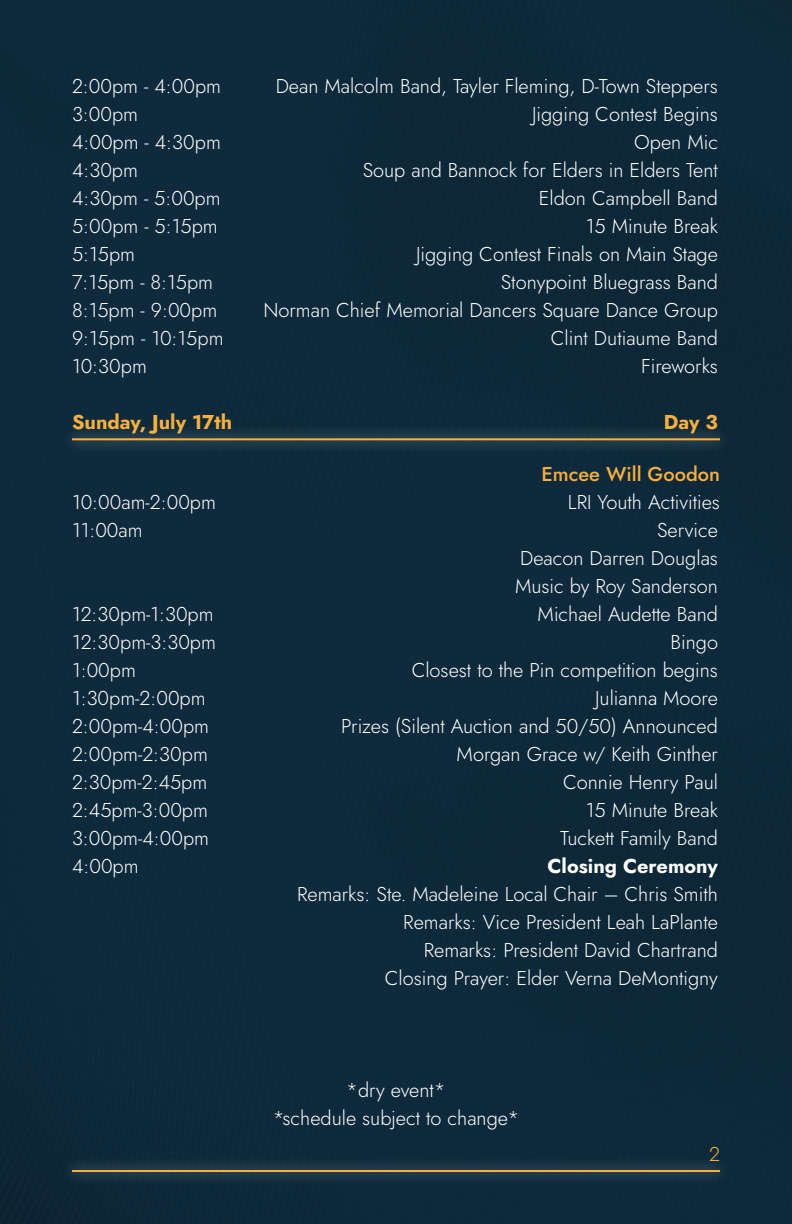
<style>
.page{position:relative;width:792px;height:1224px;background:#0e293b}
.page>*{position:absolute;margin:0;border:0;box-sizing:border-box;transform-origin:0 0}
.t1{font:300 20px "Jost";color:#fff}
.t2{font:700 20px "Jost";color:#fab03b}
.t3{font:500 20px "Jost";color:#fab03b}
.t4{font:700 20px "Jost";color:#fff}
.t5{font:300 20px "Jost";color:#fab03b}
</style>
<div class="page">
<div style="left:60px;top:425px;width:671px;height:28px;background:#193344"></div>
<hr style="left:72px;top:438px;width:648px;height:2px;background:#fab03b">
<div style="left:60px;top:1157px;width:671px;height:28px;background:#183343"></div>
<hr style="left:72px;top:1170px;width:648px;height:2px;background:#fab03b">
<p class="t1" style="left:72px;top:73px;width:151px">2:00pm - 4:00pm</p>
<p class="t1" style="left:276px;top:73px;width:444px">Dean Malcolm Band, Tayler Fleming, D-Town Steppers</p>
<p class="t1" style="left:72px;top:101px;width:68px">3:00pm</p>
<p class="t1" style="left:532px;top:101px;width:187px">Jigging Contest Begins</p>
<p class="t1" style="left:72px;top:129px;width:150px">4:00pm - 4:30pm</p>
<p class="t1" style="left:634px;top:129px;width:85px">Open Mic</p>
<p class="t1" style="left:72px;top:157px;width:68px">4:30pm</p>
<p class="t1" style="left:363px;top:157px;width:357px">Soup and Bannock for Elders in Elders Tent</p>
<p class="t1" style="left:72px;top:185px;width:150px">4:30pm - 5:00pm</p>
<p class="t1" style="left:539px;top:185px;width:181px">Eldon Campbell Band</p>
<p class="t1" style="left:72px;top:213px;width:147px">5:00pm - 5:15pm</p>
<p class="t1" style="left:586px;top:213px;width:134px">15 Minute Break</p>
<p class="t1" style="left:72px;top:241px;width:65px">5:15pm</p>
<p class="t1" style="left:416px;top:241px;width:304px">Jigging Contest Finals on Main Stage</p>
<p class="t1" style="left:72px;top:269px;width:143px">7:15pm - 8:15pm</p>
<p class="t1" style="left:501px;top:269px;width:219px">Stonypoint Bluegrass Band</p>
<p class="t1" style="left:72px;top:297px;width:147px">8:15pm - 9:00pm</p>
<p class="t1" style="left:263px;top:297px;width:456px">Norman Chief Memorial Dancers Square Dance Group</p>
<p class="t1" style="left:72px;top:325px;width:153px">9:15pm - 10:15pm</p>
<p class="t1" style="left:551px;top:325px;width:169px">Clint Dutiaume Band</p>
<p class="t1" style="left:72px;top:353px;width:76px">10:30pm</p>
<p class="t1" style="left:641px;top:353px;width:78px">Fireworks</p>
<p class="t2" style="left:72px;top:409px;width:162px">Sunday, July 17th</p>
<p class="t2" style="left:664px;top:409px;width:56px">Day 3</p>
<p class="t3" style="left:542px;top:461px;width:180px">Emcee Will Goodon</p>
<p class="t1" style="left:72px;top:489px;width:145px">10:00am-2:00pm</p>
<p class="t1" style="left:568px;top:489px;width:154px">LRI Youth Activities</p>
<p class="t1" style="left:72px;top:517px;width:72px">11:00am</p>
<p class="t1" style="left:657px;top:517px;width:62px">Service</p>
<p class="t1" style="left:520px;top:545px;width:199px">Deacon Darren Douglas</p>
<p class="t1" style="left:515px;top:573px;width:204px">Music by Roy Sanderson</p>
<p class="t1" style="left:72px;top:601px;width:143px">12:30pm-1:30pm</p>
<p class="t1" style="left:538px;top:601px;width:182px">Michael Audette Band</p>
<p class="t1" style="left:72px;top:629px;width:145px">12:30pm-3:30pm</p>
<p class="t1" style="left:670px;top:629px;width:49px">Bingo</p>
<p class="t1" style="left:72px;top:657px;width:65px">1:00pm</p>
<p class="t1" style="left:412px;top:657px;width:308px">Closest to the Pin competition begins</p>
<p class="t1" style="left:72px;top:685px;width:135px">1:30pm-2:00pm</p>
<p class="t1" style="left:595px;top:685px;width:124px">Julianna Moore</p>
<p class="t1" style="left:72px;top:713px;width:139px">2:00pm-4:00pm</p>
<p class="t1" style="left:341px;top:713px;width:378px">Prizes (Silent Auction and 50/50) Announced</p>
<p class="t1" style="left:72px;top:741px;width:137px">2:00pm-2:30pm</p>
<p class="t1" style="left:457px;top:741px;width:263px">Morgan Grace w/ Keith Ginther</p>
<p class="t1" style="left:72px;top:769px;width:137px">2:30pm-2:45pm</p>
<p class="t1" style="left:563px;top:769px;width:156px">Connie Henry Paul</p>
<p class="t1" style="left:72px;top:797px;width:138px">2:45pm-3:00pm</p>
<p class="t1" style="left:586px;top:797px;width:134px">15 Minute Break</p>
<p class="t1" style="left:72px;top:825px;width:139px">3:00pm-4:00pm</p>
<p class="t1" style="left:560px;top:825px;width:159px">Tuckett Family Band</p>
<p class="t1" style="left:72px;top:853px;width:68px">4:00pm</p>
<p class="t4" style="left:548px;top:853px;width:172px">Closing Ceremony</p>
<p class="t1" style="left:297px;top:881px;width:422px">Remarks: Ste. Madeleine Local Chair – Chris Smith</p>
<p class="t1" style="left:403px;top:909px;width:316px">Remarks: Vice President Leah LaPlante</p>
<p class="t1" style="left:424px;top:937px;width:296px">Remarks: President David Chartrand</p>
<p class="t1" style="left:385px;top:965px;width:335px">Closing Prayer: Elder Verna DeMontigny</p>
<p class="t1" style="left:346px;top:1077px;width:101px">*dry event*</p>
<p class="t1" style="left:273px;top:1105px;width:248px">*schedule subject to change*</p>
<p class="t5" style="left:709px;top:1141px;width:12px">2</p>
</div>
